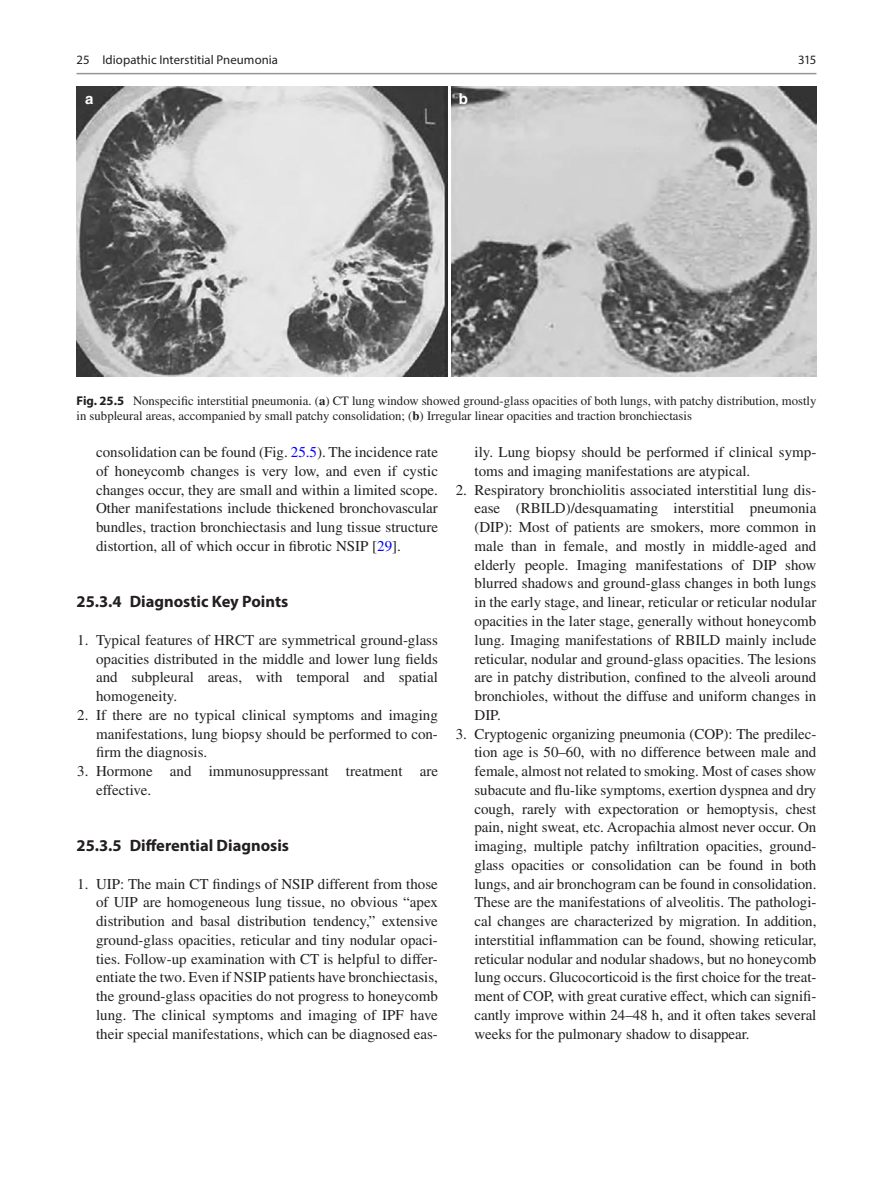
<style>
.page{position:relative;width:893px;height:1187px;background:#fff}
.page>*{position:absolute;margin:0;border:0;box-sizing:border-box;transform-origin:0 0}
._2_hd{font:700 16.5px "Myriad Pro";color:#231f20}
.t1{font:15px/18.8px "Times LT Std";color:#231f20;text-align:justify}
.t2{font:700 15px "Helvetica";color:#fff}
.t3{font:12.75px/15px "Times LT Std";color:#231f20}
.t4{font:12.75px "Myriad Pro";letter-spacing:.005em;color:#231f20}
.s1{font-family:"Myriad Pro";font-weight:700}
.s2{font-weight:700}
.s3{color:#00f}
</style>
<div class="page">
<img style="left:77px;top:87px;width:370px;height:289px">
<img style="left:452px;top:87px;width:364px;height:289px">
<hr style="left:77px;top:73px;width:739px;height:1px;background:#939598">
<p class="t4" style="left:77px;top:52px;width:203px">25 Idiopathic Interstitial Pneumonia</p>
<p class="t2" style="left:85px;top:89px;width:10px">a</p>
<p class="t2" style="left:459px;top:89px;width:11px">b</p>
<p class="t4" style="left:798px;top:52px;width:20px">315</p>
<p class="t3" style="left:77px;top:393px;width:741px"><span class="s1">Fig. 25.5</span> Nonspecific interstitial pneumonia. (<span class="s2">a</span>) CT lung window showed ground-glass opacities of both lungs, with patchy distribution, mostly in subpleural areas, accompanied by small patchy consolidation; (<span class="s2">b</span>) Irregular linear opacities and traction bronchiectasis</p>
<p class="t1" style="left:96px;top:442px;width:343px">consolidation can be found (Fig. <span class="s3">25.5</span>). The incidence rate of honeycomb changes is very low, and even if cystic changes occur, they are small and within a limited scope.<br>Other manifestations include thickened bronchovascular bundles, traction bronchiectasis and lung tissue structure distortion, all of which occur in fibrotic NSIP [<span class="s3">29</span>].</p>
<p class="t1" style="left:474px;top:442px;width:343px">ily. Lung biopsy should be performed if clinical symp&shy;toms and imaging manifestations are atypical.</p>
<p class="t1" style="left:474px;top:480px;width:343px;text-indent:-19px">2. Respiratory bronchiolitis associated interstitial lung dis&shy;ease (RBILD)/desquamating interstitial pneumonia (DIP): Most of patients are smokers, more common in male than in female, and mostly in middle-aged and elderly people. Imaging manifestations of DIP show blurred shadows and ground-glass changes in both lungs in the early stage, and linear, reticular or reticular nodular opacities in the later stage, generally without honeycomb lung. Imaging manifestations of RBILD mainly include reticular, nodular and ground-glass opacities. The lesions are in patchy distribution, confined to the alveoli around bronchioles, without the diffuse and uniform changes in DIP.</p>
<p class="t1" style="left:474px;top:724px;width:343px;text-indent:-19px">3. Cryptogenic organizing pneumonia (COP): The predilec&shy;tion age is 50–60, with no difference between male and female, almost not related to smoking. Most of cases show subacute and flu-like symptoms, exertion dyspnea and dry cough, rarely with expectoration or hemoptysis, chest pain, night sweat, etc. Acropachia almost never occur. On imaging, multiple patchy infiltration opacities, ground&shy;glass opacities or consolidation can be found in both lungs, and air bronchogram can be found in consolidation.<br>These are the manifestations of alveolitis. The pathologi&shy;cal changes are characterized by migration. In addition, interstitial inflammation can be found, showing reticular, reticular nodular and nodular shadows, but no honeycomb lung occurs. Glucocorticoid is the first choice for the treat&shy;ment of COP, with great curative effect, which can signifi&shy;cantly improve within 24–48 h, and it often takes several weeks for the pulmonary shadow to disappear.</p>
<h3 class="_2_hd" style="left:77px;top:591px;width:213px">25.3.4 Diagnostic Key Points</h3>
<p class="t1" style="left:96px;top:630px;width:343px;text-indent:-19px">1. Typical features of HRCT are symmetrical ground-glass opacities distributed in the middle and lower lung fields and subpleural areas, with temporal and spatial homogeneity.</p>
<p class="t1" style="left:96px;top:705px;width:343px;text-indent:-19px">2. If there are no typical clinical symptoms and imaging manifestations, lung biopsy should be performed to con&shy;firm the diagnosis.</p>
<p class="t1" style="left:96px;top:761px;width:343px;text-indent:-19px">3. Hormone and immunosuppressant treatment are effective.</p>
<h3 class="_2_hd" style="left:77px;top:834px;width:214px">25.3.5 Differential Diagnosis</h3>
<p class="t1" style="left:96px;top:874px;width:343px;text-indent:-19px">1. UIP: The main CT findings of NSIP different from those of UIP are homogeneous lung tissue, no obvious “apex distribution and basal distribution tendency,” extensive ground-glass opacities, reticular and tiny nodular opaci&shy;ties. Follow-up examination with CT is helpful to differ&shy;entiate the two. Even if NSIP patients have bronchiectasis, the ground-glass opacities do not progress to honeycomb lung. The clinical symptoms and imaging of IPF have their special manifestations, which can be diagnosed eas-</p>
</div>
